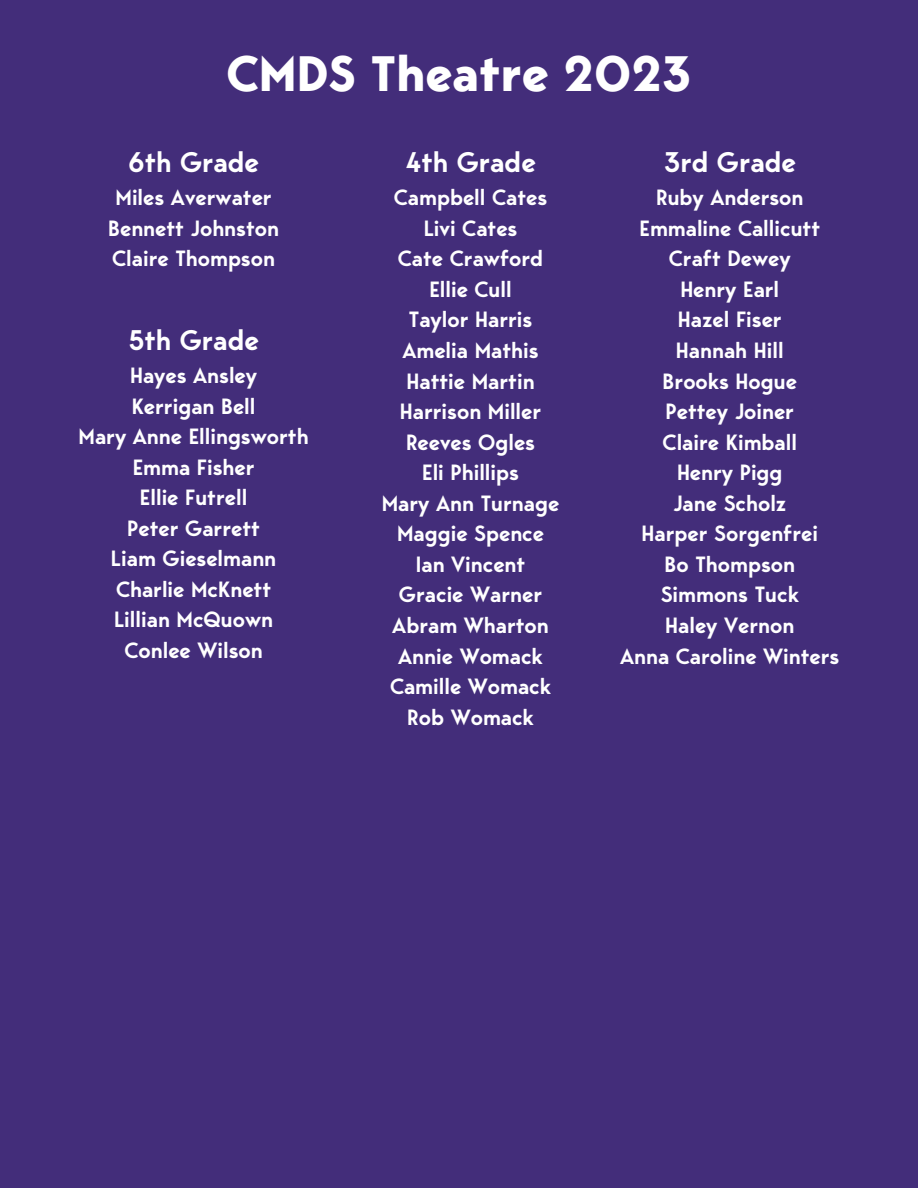
<style>
.page{position:relative;width:918px;height:1188px;background:#432d7a}
.page>*{position:absolute;margin:0;border:0;box-sizing:border-box;transform-origin:0 0}
.t1{font:700 49.35px "Bergen Sans";color:#fff}
.t2{font:600 28.2px "Bergen Sans";color:#fff}
.t3{font:600 21.9px/30.6px "Bergen Sans";color:#fff;text-align:center}
</style>
<div class="page">
<h1 class="t1" style="left:226px;top:45px;width:467px">CMDS Theatre 2023</h1>
<p class="t2" style="left:128px;top:146px;width:132px">6th Grade</p>
<p class="t3" style="left:108px;top:182px;width:172px">Miles Averwater<br>Bennett Johnston<br>Claire Thompson</p>
<p class="t2" style="left:128px;top:323px;width:132px">5th Grade</p>
<p class="t3" style="left:79px;top:360px;width:232px">Hayes Ansley<br>Kerrigan Bell<br>Mary Anne Ellingsworth<br>Emma Fisher<br>Ellie Futrell<br>Peter Garrett<br>Liam Gieselmann<br>Charlie McKnett<br>Lillian McQuown<br>Conlee Wilson</p>
<p class="t2" style="left:405px;top:146px;width:132px">4th Grade</p>
<p class="t3" style="left:382px;top:182px;width:179px">Campbell Cates<br>Livi Cates<br>Cate Crawford<br>Ellie Cull<br>Taylor Harris<br>Amelia Mathis<br>Hattie Martin<br>Harrison Miller<br>Reeves Ogles<br>Eli Phillips<br>Mary Ann Turnage<br>Maggie Spence<br>Ian Vincent<br>Gracie Warner<br>Abram Wharton<br>Annie Womack<br>Camille Womack<br>Rob Womack</p>
<p class="t2" style="left:664px;top:146px;width:134px">3rd Grade</p>
<p class="t3" style="left:620px;top:182px;width:221px">Ruby Anderson<br>Emmaline Callicutt<br>Craft Dewey<br>Henry Earl<br>Hazel Fiser<br>Hannah Hill<br>Brooks Hogue<br>Pettey Joiner<br>Claire Kimball<br>Henry Pigg<br>Jane Scholz<br>Harper Sorgenfrei<br>Bo Thompson<br>Simmons Tuck<br>Haley Vernon<br>Anna Caroline Winters</p>
</div>
